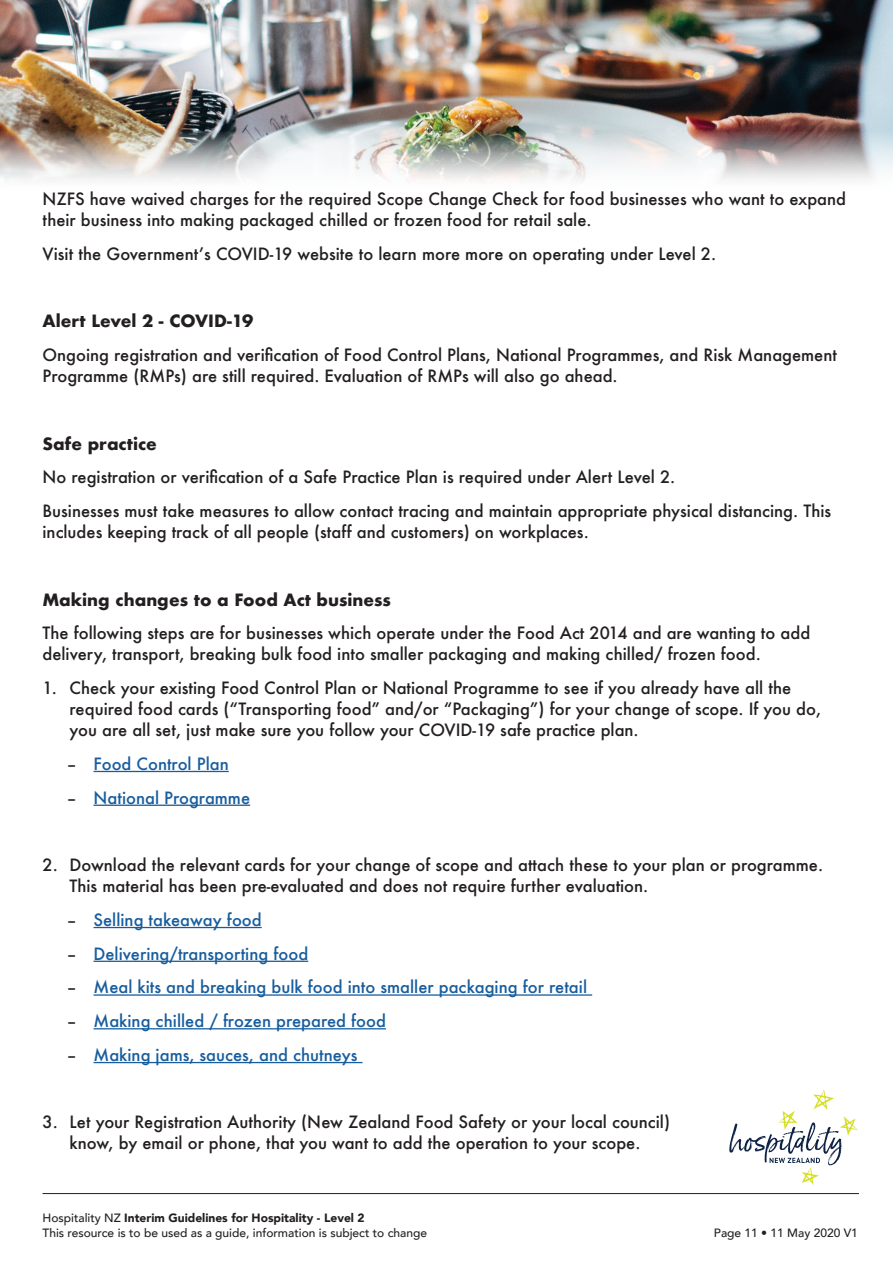
<style>
.page{position:relative;width:893px;height:1263px;background:#fff}
.page>*{position:absolute;margin:0;border:0;box-sizing:border-box;transform-origin:0 0}
.t1{font:500 16.5px/21px "Futura";color:#231f20}
.t2{font:500 16.5px "Futura";color:#175d9e}
.t3{font:700 16.5px "Futura";color:#231f20}
.t4{font:500 12px/14.4px "Avenir";color:#231f20}
.s1{color:#231f20}
.s2{font-weight:900}
</style>
<div class="page">
<svg style="left:729px;top:1089px;width:129px;height:96px"></svg>
<hr style="left:43px;top:1193px;width:816px;height:1px;background:#231f20">
<img style="left:0;top:0;width:893px;height:180px">
<hr style="left:94px;top:771px;width:135px;height:1px;background:#175d9e">
<hr style="left:94px;top:804px;width:156px;height:2px;background:#175d9e">
<hr style="left:94px;top:927px;width:168px;height:1px;background:#175d9e">
<hr style="left:94px;top:961px;width:214px;height:1px;background:#175d9e">
<hr style="left:94px;top:994px;width:498px;height:2px;background:#175d9e">
<hr style="left:94px;top:1028px;width:292px;height:1px;background:#175d9e">
<hr style="left:94px;top:1062px;width:268px;height:1px;background:#175d9e">
<p class="t1" style="left:43px;top:188px;width:805px">NZFS have waived charges for the required Scope Change Check for food businesses who want to expand their business into making packaged chilled or frozen food for retail sale.</p>
<p class="t1" style="left:43px;top:243px;width:675px">Visit the Government’s COVID-19 website to learn more more on operating under Level 2.</p>
<p class="t3" style="left:43px;top:309px;width:212px">Alert Level 2 - COVID-19</p>
<p class="t1" style="left:43px;top:344px;width:796px">Ongoing registration and verification of Food Control Plans, National Programmes, and Risk Management<br>Programme (RMPs) are still required. Evaluation of RMPs will also go ahead.</p>
<p class="t3" style="left:43px;top:431px;width:116px">Safe practice</p>
<p class="t1" style="left:43px;top:466px;width:634px">No registration or verification of a Safe Practice Plan is required under Alert Level 2.</p>
<p class="t1" style="left:43px;top:500px;width:790px">Businesses must take measures to allow contact tracing and maintain appropriate physical distancing. This includes keeping track of all people (staff and customers) on workplaces.</p>
<p class="t3" style="left:43px;top:587px;width:350px">Making changes to a Food Act business</p>
<p class="t1" style="left:43px;top:622px;width:769px">The following steps are for businesses which operate under the Food Act 2014 and are wanting to add delivery, transport, breaking bulk food into smaller packaging and making chilled/ frozen food.</p>
<p class="t1" style="left:70px;top:677px;width:753px;text-indent:-27px">1. Check your existing Food Control Plan or National Programme to see if you already have all the required food cards (“Transporting food” and/or “Packaging”) for your change of scope. If you do, you are all set, just make sure you follow your COVID-19 safe practice plan.</p>
<p class="t2" style="left:67px;top:752px;width:164px"><span class="s1">–</span> Food Control Plan</p>
<p class="t2" style="left:67px;top:786px;width:185px"><span class="s1">–</span> National Programme</p>
<p class="t1" style="left:70px;top:854px;width:755px;text-indent:-27px">2. Download the relevant cards for your change of scope and attach these to your plan or programme.<br>This material has been pre-evaluated and does not require further evaluation.</p>
<p class="t2" style="left:67px;top:908px;width:197px"><span class="s1">–</span> Selling takeaway food</p>
<p class="t2" style="left:67px;top:942px;width:243px"><span class="s1">–</span> Delivering/transporting food</p>
<p class="t2" style="left:67px;top:976px;width:522px"><span class="s1">–</span> Meal kits and breaking bulk food into smaller packaging for retail</p>
<p class="t2" style="left:67px;top:1010px;width:321px"><span class="s1">–</span> Making chilled / frozen prepared food</p>
<p class="t2" style="left:67px;top:1043px;width:292px"><span class="s1">–</span> Making jams, sauces, and chutneys</p>
<p class="t1" style="left:43px;top:1111px;width:629px;text-align:center">3. Let your Registration Authority (New Zealand Food Safety or your local council) know, by email or phone, that you want to add the operation to your scope.</p>
<p class="t4" style="left:43px;top:1210px;width:386px">Hospitality NZ <span class="s2">Interim Guidelines for Hospitality - Level 2<br></span>This resource is to be used as a guide, information is subject to change</p>
<p class="t4" style="left:714px;top:1225px;width:146px">Page 11 • 11 May 2020 V1</p>
</div>
